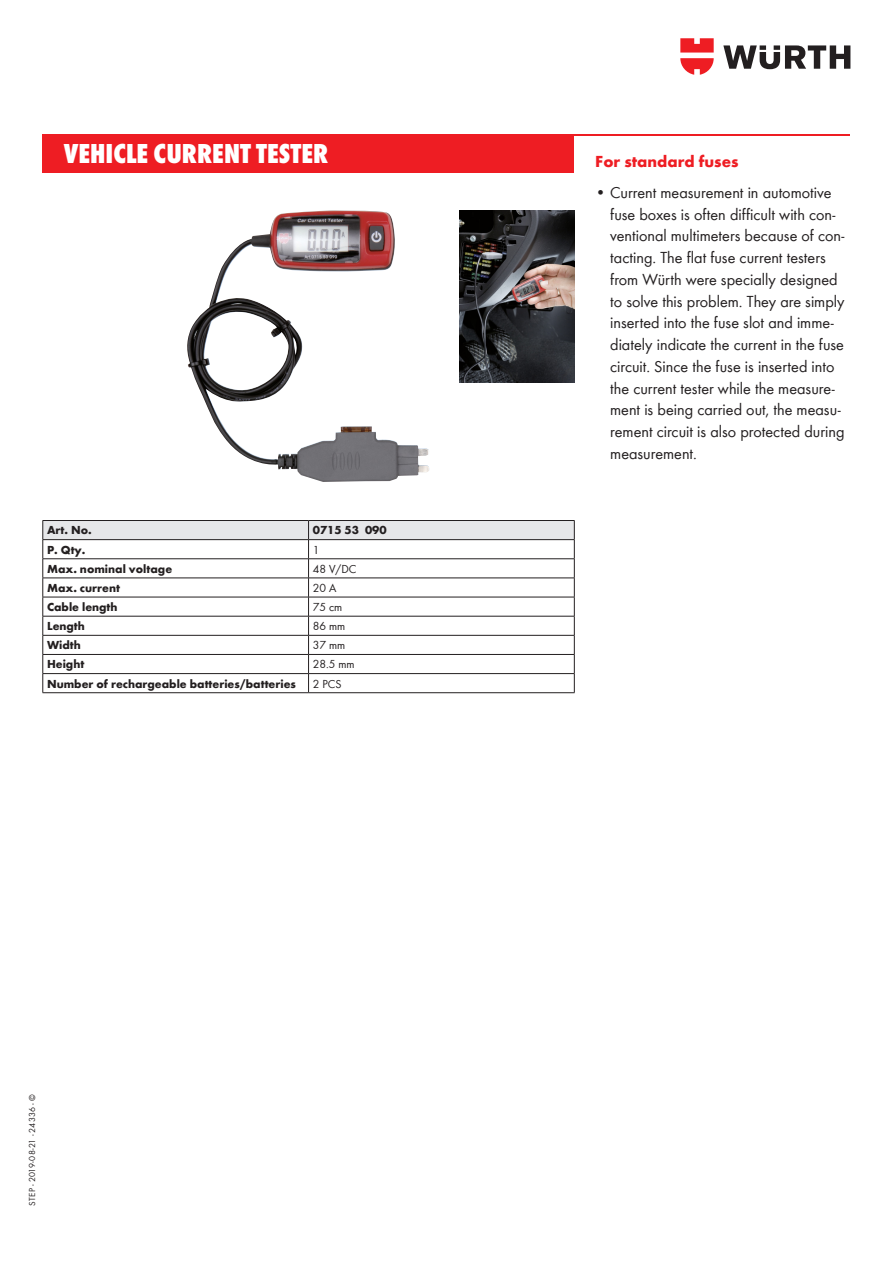
<style>
.page{position:relative;width:893px;height:1263px;background:#fff}
.page>*{position:absolute;margin:0;border:0;box-sizing:border-box;transform-origin:0 0}
.Headline{font:800 condensed 28.5px "Wuerth Global";color:#fff}
.t1{font:16.5px/21.8px "Wuerth Global";color:#231f20}
.Subheadline_Red{font:700 16.5px "Wuerth Global";color:#ee1d23}
.TableHead_TableBody{font:700 12px "Wuerth Global";color:#231f20}
.TableBody{font:12px "Wuerth Global";color:#231f20}
.TableBody_TableHead{font:700 12px "Wuerth Global";color:#231f20}
.TableHead{font:700 12px "Wuerth Global";color:#231f20}
.Print_Code{font:9px "Wuerth Global";letter-spacing:.01em;color:#231f20}
</style>
<div class="page">
<svg style="left:723px;top:45px;width:127px;height:24px"></svg>
<svg style="left:680px;top:38px;width:34px;height:37px"></svg>
<img style="left:460px;top:210px;width:114px;height:172px">
<img style="left:187px;top:210px;width:243px;height:272px">
<div style="left:43px;top:134px;width:531px;height:38px;background:#ee1d23"></div>
<hr style="left:43px;top:134px;width:807px;height:1px;background:#ee1d23">
<hr style="left:43px;top:692px;width:266px;height:1px;background:#231f20">
<svg style="left:43px;top:520px;width:532px;height:172px"></svg>
<hr style="left:309px;top:692px;width:266px;height:1px;background:#231f20">
<p class="Headline" style="left:64px;top:136px;width:266px">VEHICLE CURRENT TESTER</p>
<p class="TableHead" style="left:47px;top:523px;width:46px">Art. No.</p>
<p class="TableBody_TableHead" style="left:313px;top:523px;width:75px">0715 53 090</p>
<p class="TableHead_TableBody" style="left:47px;top:542px;width:40px">P. Qty.</p>
<p class="TableBody" style="left:313px;top:542px;width:8px">1</p>
<p class="TableHead_TableBody" style="left:47px;top:562px;width:127px">Max. nominal voltage</p>
<p class="TableBody" style="left:313px;top:561px;width:45px">48 V/DC</p>
<p class="TableHead_TableBody" style="left:47px;top:581px;width:74px">Max. current</p>
<p class="TableBody" style="left:313px;top:581px;width:25px">20 A</p>
<p class="TableHead_TableBody" style="left:47px;top:600px;width:72px">Cable length</p>
<p class="TableBody" style="left:313px;top:600px;width:31px">75 cm</p>
<p class="TableHead_TableBody" style="left:47px;top:619px;width:39px">Length</p>
<p class="TableBody" style="left:313px;top:619px;width:34px">86 mm</p>
<p class="TableHead_TableBody" style="left:47px;top:638px;width:35px">Width</p>
<p class="TableBody" style="left:313px;top:638px;width:34px">37 mm</p>
<p class="TableHead_TableBody" style="left:47px;top:657px;width:39px">Height</p>
<p class="TableBody" style="left:313px;top:657px;width:43px">28.5 mm</p>
<p class="TableHead_TableBody" style="left:47px;top:676px;width:250px">Number of rechargeable batteries/batteries</p>
<p class="TableBody" style="left:313px;top:676px;width:30px">2 PCS</p>
<p class="Print_Code" style="left:27px;top:1205px;width:112px;rotate:-90deg">STEP - 2019-08-21 - 24336 - ©</p>
<p class="Subheadline_Red" style="left:595px;top:151px;width:145px">For standard fuses</p>
<p class="t1" style="left:610px;top:181px;width:236px;text-indent:-15px">• Current measurement in automotive fuse boxes is often difficult with con&shy;ventional multimeters because of con&shy;tacting. The flat fuse current testers from Würth were specially designed to solve this problem. They are simply inserted into the fuse slot and imme&shy;diately indicate the current in the fuse circuit. Since the fuse is inserted into the current tester while the measure&shy;ment is being carried out, the measu&shy;rement circuit is also protected during measurement.</p>
</div>
